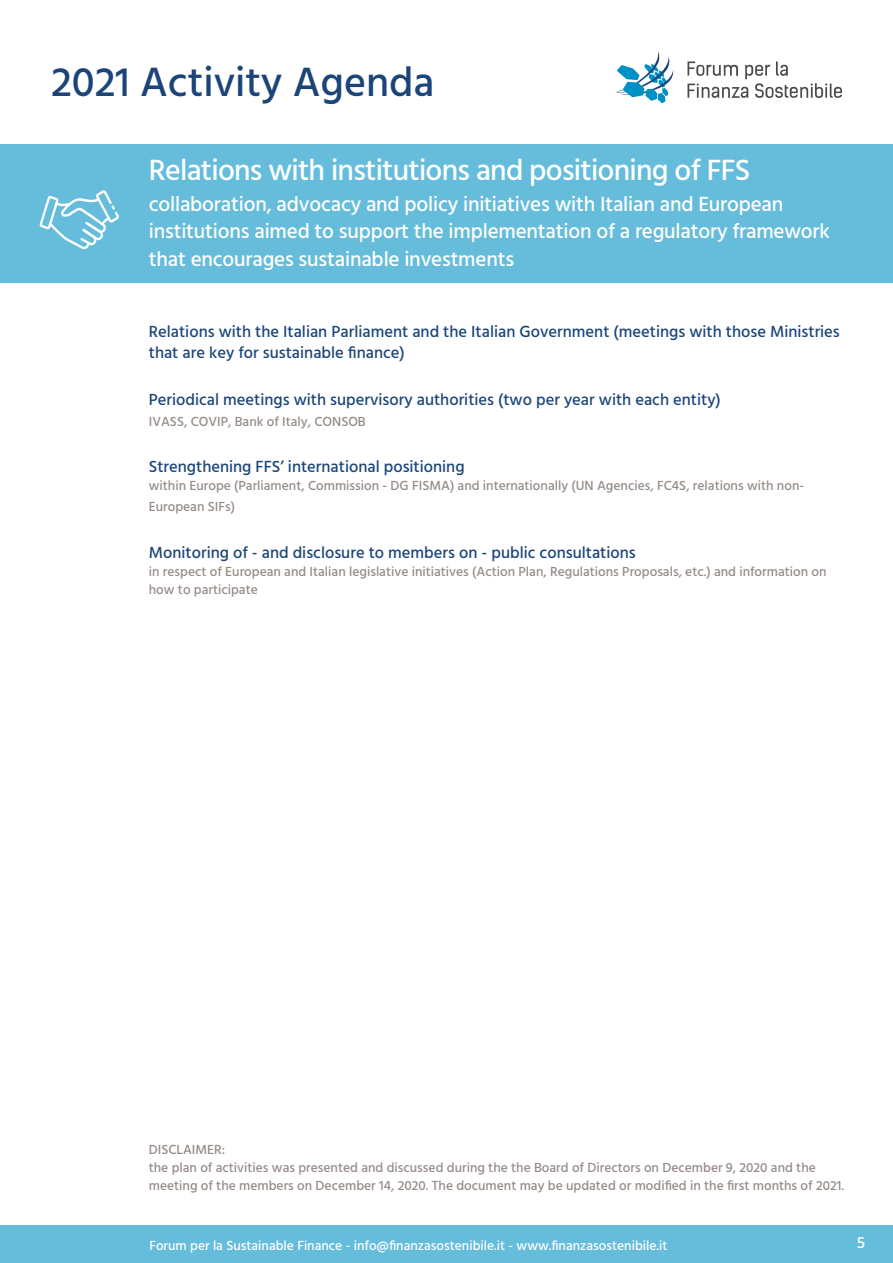
<style>
.page{position:relative;width:893px;height:1263px;background:#fff}
.page>*{position:absolute;margin:0;border:0;box-sizing:border-box;transform-origin:0 0}
.t1{font:500 42px "Hind";color:#1b4479}
.t2{font:500 30px "Hind";letter-spacing:-.025em;color:#fff}
.t3{font:500 21px/27px "Hind";letter-spacing:-.01em;color:#fff}
.t4{font:500 16.5px/21px "Hind";color:#1a457a}
.t5{font:500 16.5px "Hind";color:#fff}
.t6{font:500 13.5px/18px "Hind";color:#958b87}
.t7{font:500 13.5px "Hind";color:#fff}
</style>
<div class="page">
<div style="left:0;top:1225px;width:893px;height:38px;background:#66bddb"></div>
<div style="left:0;top:145px;width:893px;height:138px;background:#66bddb"></div>
<svg style="left:687px;top:61px;width:155px;height:37px"></svg>
<svg style="left:616px;top:51px;width:58px;height:52px"></svg>
<svg style="left:39px;top:190px;width:80px;height:59px"></svg>
<h1 class="t1" style="left:51px;top:53px;width:385px">2021 Activity Agenda</h1>
<h2 class="t2" style="left:149px;top:150px;width:603px">Relations with institutions and positioning of FFS</h2>
<h3 class="t3" style="left:149px;top:192px;width:683px">collaboration, advocacy and policy initiatives with Italian and European institutions aimed to support the implementation of a regulatory framework that encourages sustainable investments</h3>
<p class="t4" style="left:149px;top:322px;width:692px">Relations with the Italian Parliament and the Italian Government (meetings with those Ministries that are key for sustainable finance)</p>
<p class="t4" style="left:149px;top:390px;width:574px">Periodical meetings with supervisory authorities (two per year with each entity)</p>
<p class="t6" style="left:149px;top:413px;width:218px">IVASS, COVIP, Bank of Italy, CONSOB</p>
<p class="t4" style="left:149px;top:457px;width:317px">Strengthening FFS’ international positioning</p>
<p class="t6" style="left:149px;top:476px;width:657px;line-height:21px">within Europe (Parliament, Commission - DG FISMA) and internationally (UN Agencies, FC4S, relations with non-<br>European SIFs)</p>
<p class="t4" style="left:149px;top:543px;width:488px">Monitoring of - and disclosure to members on - public consultations</p>
<p class="t6" style="left:149px;top:563px;width:679px">in respect of European and Italian legislative initiatives (Action Plan, Regulations Proposals, etc.) and information on how to participate</p>
<p class="t6" style="left:149px;top:1141px;width:697px">DISCLAIMER:<br>the plan of activities was presented and discussed during the the Board of Directors on December 9, 2020 and the meeting of the members on December 14, 2020. The document may be updated or modified in the first months of 2021.</p>
<p class="t7" style="left:149px;top:1236px;width:520px">Forum per la Sustainable Finance - info@finanzasostenibile.it - www.finanzasostenibile.it</p>
<p class="t5" style="left:857px;top:1232px;width:10px">5</p>
</div>
